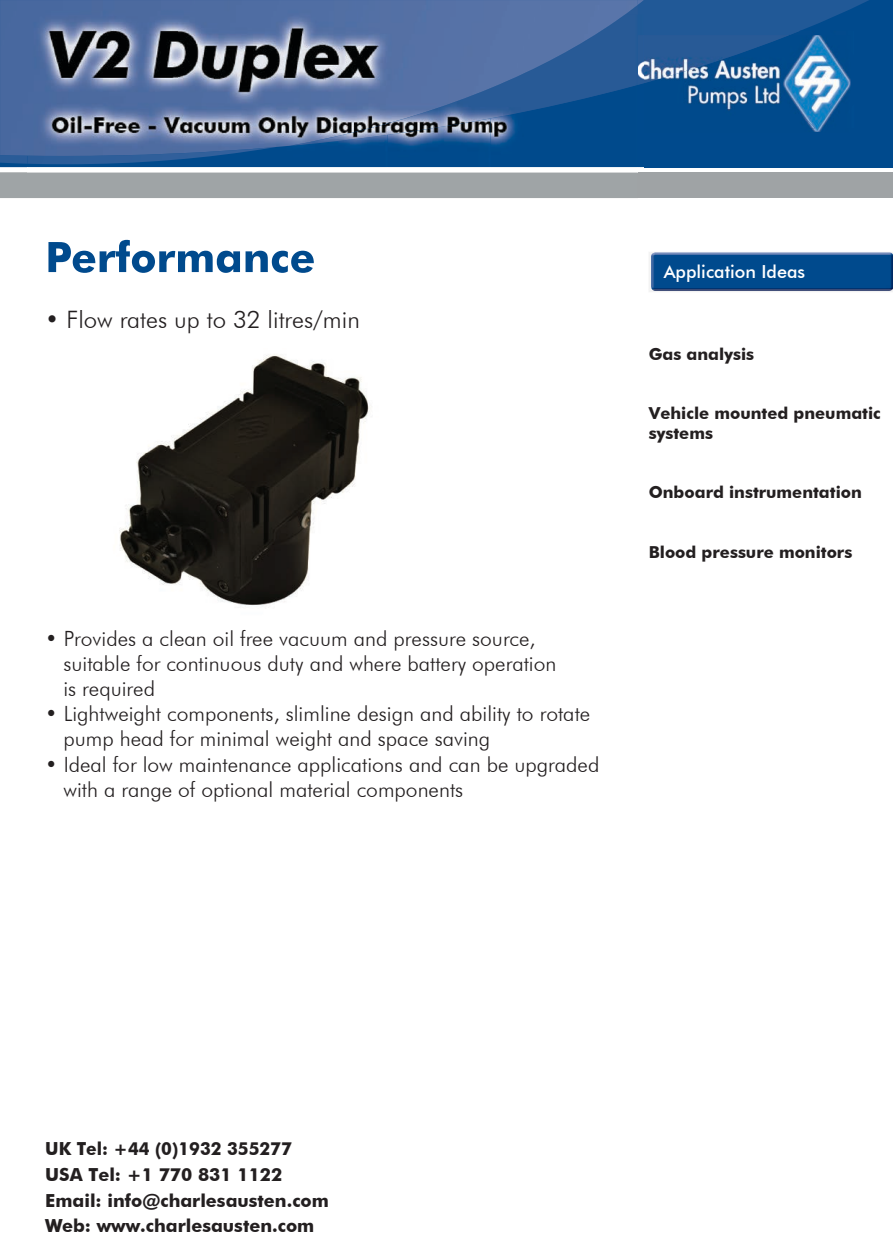
<style>
.page{position:relative;width:893px;height:1259px;background:#fff}
.page>*{position:absolute;margin:0;border:0;box-sizing:border-box;transform-origin:0 0}
.t1{font:300 24px "Futura BT";color:#231f20}
.t2{font:300 21px/25.2px "Futura BT";color:#231f20}
.t3{font:700 18px/25.8px "Futura BT";color:#231f20;scale:.96 1}
.t4{font:500 18px "Futura BT";color:#fff}
.t5{font:700 16.5px/19.8px "Futura BT";color:#231f20}
</style>
<div class="page">
<div style="left:0;top:0;width:893px;height:167px;background:#004a8d"></div>
<svg style="left:638px;top:0;width:231px;height:86px;fill:#215997"></svg>
<img style="left:801px;top:31px;width:53px;height:25px">
<svg style="left:790px;top:31px;width:11px;height:4px"></svg>
<img style="left:651px;top:252px;width:242px;height:39px">
<div style="left:0;top:172px;width:893px;height:26px;background:#9fa3a5"></div>
<svg style="left:638px;top:0;width:6px;height:5px"></svg>
<img style="left:644px;top:57px;width:206px;height:75px">
<img style="left:644px;top:35px;width:146px;height:48px">
<img style="left:790px;top:35px;width:60px;height:22px">
<img style="left:638px;top:35px;width:6px;height:50px">
<img style="left:0;top:156px;width:27px;height:8px">
<img style="left:27px;top:156px;width:184px;height:8px">
<img style="left:48px;top:242px;width:23px;height:30px">
<img style="left:73px;top:240px;width:241px;height:33px">
<img style="left:0;top:0;width:638px;height:156px">
<img style="left:119px;top:354px;width:250px;height:253px">
<p class="t1" style="left:45px;top:304px;width:316px">• Flow rates up to 32 litres/min</p>
<p class="t2" style="left:63px;top:625px;width:494px;text-indent:-18px">• Provides a clean oil free vacuum and pressure source, suitable for continuous duty and where battery operation is required</p>
<p class="t2" style="left:63px;top:701px;width:528px;text-indent:-18px">• Lightweight components, slimline design and ability to rotate pump head for minimal weight and space saving</p>
<p class="t2" style="left:63px;top:751px;width:537px;text-indent:-18px">• Ideal for low maintenance applications and can be upgraded with a range of optional material components</p>
<p class="t4" style="left:664px;top:261px;width:143px">Application Ideas</p>
<p class="t5" style="left:649px;top:344px;width:107px">Gas analysis</p>
<p class="t5" style="left:649px;top:403px;width:234px">Vehicle mounted pneumatic systems</p>
<p class="t5" style="left:649px;top:482px;width:215px">Onboard instrumentation</p>
<p class="t5" style="left:649px;top:542px;width:205px">Blood pressure monitors</p>
<p class="t3" style="left:45px;top:1135px;width:297px">UK Tel: +44 (0)1932 355277<br>USA Tel: +1 770 831 1122<br>Email: info@charlesausten.com<br>Web: www.charlesausten.com</p>
</div>
